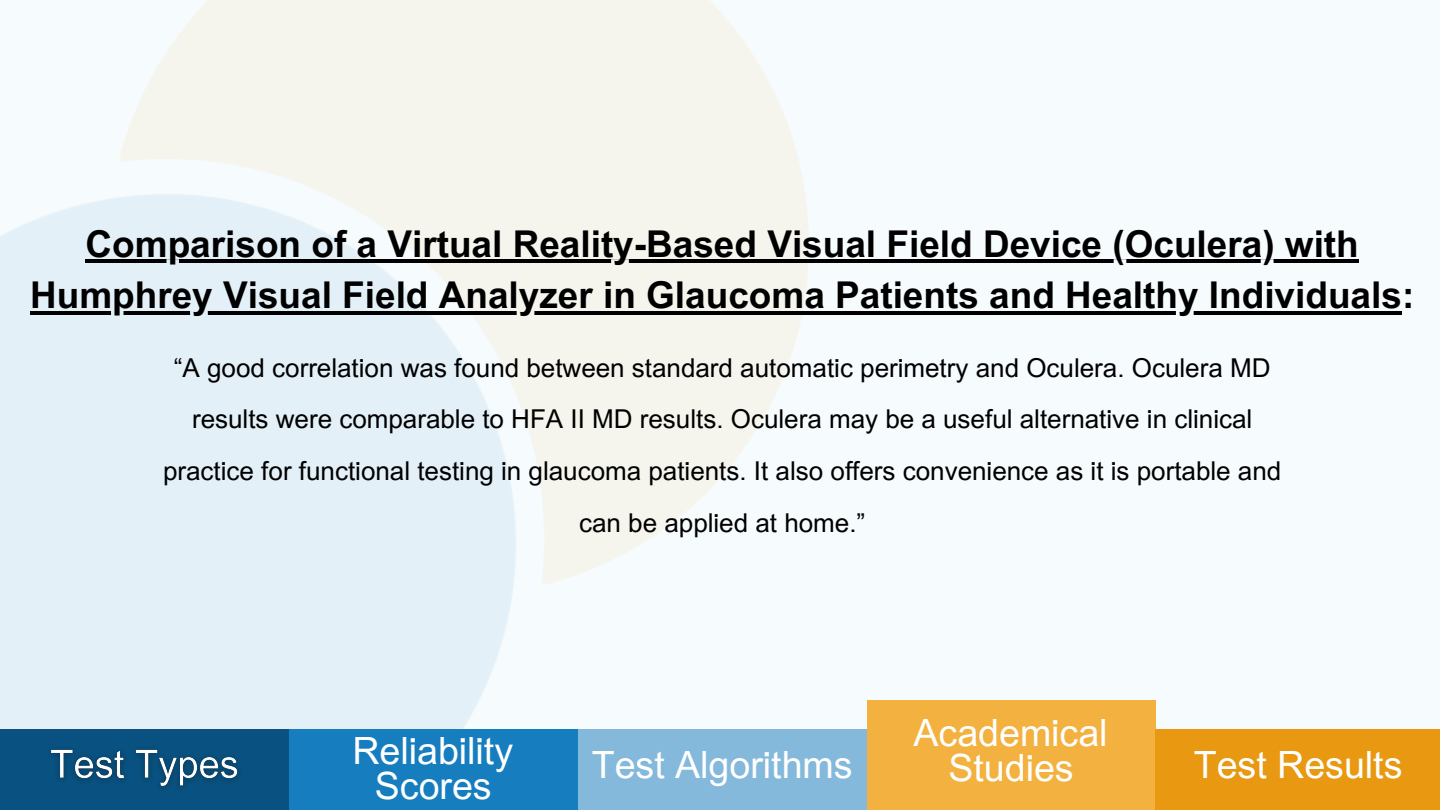
<style>
.page{position:relative;width:1440px;height:810px;background:#f6fbfd}
.page>*{position:absolute;margin:0;border:0;box-sizing:border-box;transform-origin:0 0}
.t1{font:37.6px/34.5px "Arial MT Pro";color:#fff;text-align:center}
.t2{font:700 37px "Arial MT Pro";color:#000}
.t3{font:26px/51.8px "Arial MT Pro";color:#000;text-align:center}
</style>
<div class="page">
<img style="left:0;top:0;width:825px;height:729px">
<div style="left:0;top:729px;width:289px;height:81px;background:#095180"></div>
<div style="left:289px;top:729px;width:289px;height:81px;background:#167dbf"></div>
<div style="left:578px;top:729px;width:289px;height:81px;background:#84b9dc"></div>
<div style="left:867px;top:701px;width:288px;height:109px;background:#f3b140"></div>
<div style="left:1156px;top:729px;width:284px;height:81px;background:#e89911"></div>
<img style="left:51px;top:749px;width:187px;height:39px">
<hr style="left:86px;top:260px;width:1273px;height:3px;background:#000">
<hr style="left:30px;top:311px;width:1372px;height:3px;background:#000">
<h2 class="t2" style="left:86px;top:230px;width:1275px">Comparison of a Virtual Reality-Based Visual Field Device (Oculera) with</h2>
<h2 class="t2" style="left:30px;top:282px;width:1386px">Humphrey Visual Field Analyzer in Glaucoma Patients and Healthy Individuals:</h2>
<h2 class="t3" style="left:163px;top:345px;width:1120px">“A good correlation was found between standard automatic perimetry and Oculera. Oculera MD results were comparable to HFA II MD results. Oculera may be a useful alternative in clinical practice for functional testing in glaucoma patients. It also offers convenience as it is portable and can be applied at home.”</h2>
<p class="t1" style="left:352px;top:738px;width:162px">Reliability<br>Scores</p>
<h2 class="t1" style="left:592px;top:752px;width:262px">Test Algorithms</h2>
<h1 class="t1" style="left:914px;top:721px;width:196px">Academical<br>Studies</h1>
<p class="t1" style="left:1194px;top:753px;width:210px">Test Results</p>
</div>
